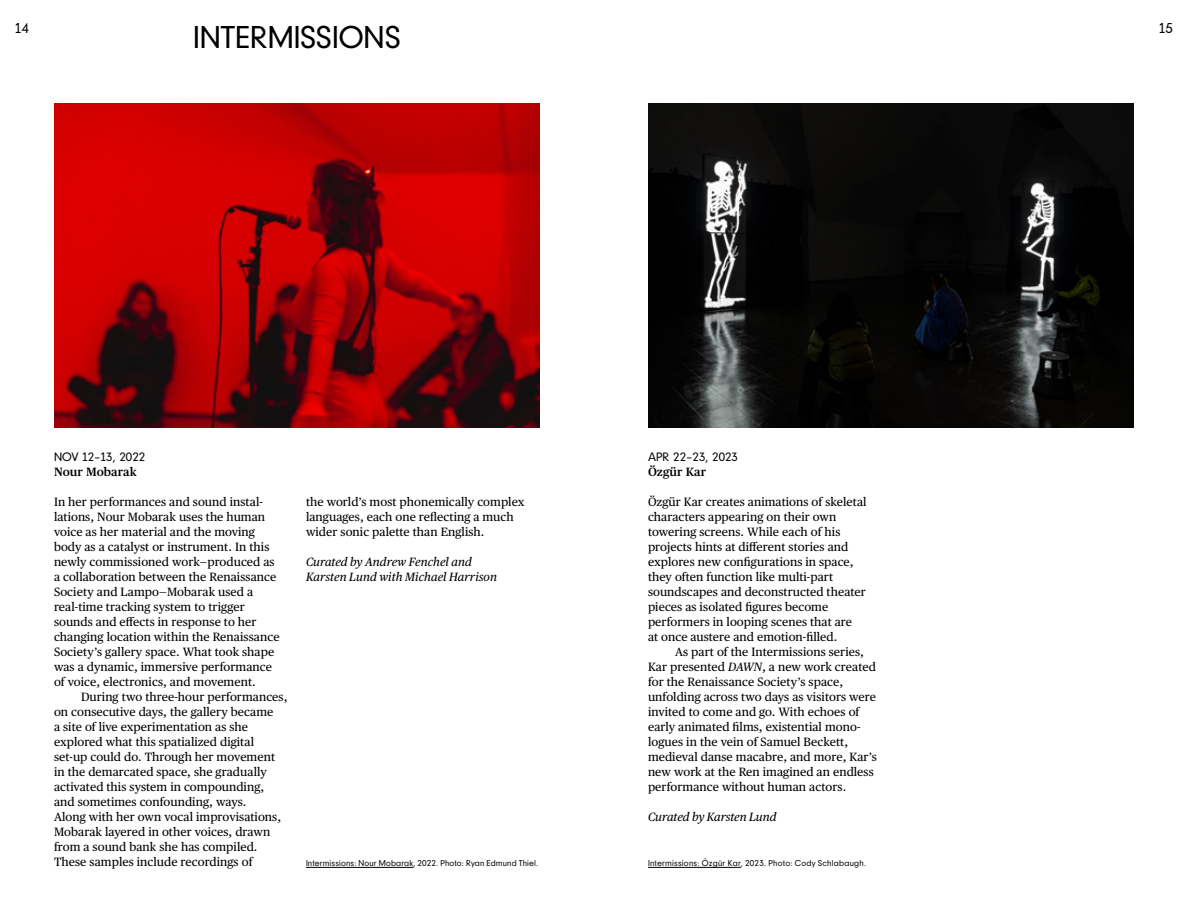
<style>
.page{position:relative;width:1188px;height:918px;background:#fff}
.page>*{position:absolute;margin:0;border:0;box-sizing:border-box;transform-origin:0 0}
.t1{font:33px "Ren Neue";color:#000}
.t2{font:15px "Ren Neue";color:#000}
.t3{font:12.75px "Ren Neue";letter-spacing:.005em;color:#000}
.t4{font:12px/15px "Publico Text";letter-spacing:.005em;color:#000}
.t5{font:italic 12px/15px "Publico Text";color:#000}
.t6{font:600 12px "Publico Text";letter-spacing:.005em;color:#000}
.t7{font:9px "Ren Neue";letter-spacing:.015em;color:#000}
.s1{font-style:italic}
</style>
<div class="page">
<img style="left:54px;top:104px;width:486px;height:324px">
<img style="left:648px;top:104px;width:486px;height:324px">
<hr style="left:306px;top:867px;width:107px;height:1px;background:#000">
<hr style="left:648px;top:867px;width:93px;height:1px;background:#000">
<p class="t2" style="left:15px;top:20px;width:15px">14</p>
<p class="t2" style="left:1159px;top:20px;width:15px">15</p>
<h1 class="t1" style="left:193px;top:19px;width:209px">INTERMISSIONS</h1>
<p class="t3" style="left:54px;top:449px;width:93px">NOV 12–13, 2022</p>
<p class="t6" style="left:54px;top:462px;width:84px">Nour Mobarak</p>
<p class="t4" style="left:54px;top:493px;width:227px">In her performances and sound instal&shy;lations, Nour Mobarak uses the human voice as her material and the moving body as a catalyst or instrument. In this newly commissioned work—produced as a collaboration between the Renaissance Society and Lampo—Mobarak used a real-time tracking system to trigger sounds and effects in response to her changing location within the Renaissance Society’s gallery space. What took shape was a dynamic, immersive performance of voice, electronics, and movement.</p>
<p class="t4" style="left:54px;top:688px;width:235px;text-indent:27px">During two three-hour performances, on consecutive days, the gallery became<br>a site of live experimentation as she explored what this spatialized digital set-up could do. Through her movement in the demarcated space, she gradually activated this system in compounding, and sometimes confounding, ways.<br>Along with her own vocal improvisations, Mobarak layered in other voices, drawn from a sound bank she has compiled.<br>These samples include recordings of</p>
<p class="t4" style="left:306px;top:493px;width:220px">the world’s most phonemically complex languages, each one reflecting a much wider sonic palette than English.</p>
<p class="t5" style="left:306px;top:553px;width:193px">Curated by Andrew Fenchel and<br>Karsten Lund with Michael Harrison</p>
<p class="t3" style="left:648px;top:449px;width:92px">APR 22–23, 2023</p>
<p class="t6" style="left:648px;top:462px;width:60px">Özgür Kar</p>
<p class="t4" style="left:648px;top:493px;width:220px">Özgür Kar creates animations of skeletal characters appearing on their own towering screens. While each of his projects hints at different stories and explores new configurations in space, they often function like multi-part soundscapes and deconstructed theater pieces as isolated figures become performers in looping scenes that are<br>at once austere and emotion-filled.</p>
<p class="t4" style="left:648px;top:643px;width:230px;text-indent:27px">As part of the Intermissions series, Kar presented <span class="s1">DAWN</span>, a new work created for the Renaissance Society’s space, unfolding across two days as visitors were invited to come and go. With echoes of early animated films, existential mono&shy;logues in the vein of Samuel Beckett, medieval danse macabre, and more, Kar’s new work at the Ren imagined an endless performance without human actors.</p>
<p class="t5" style="left:648px;top:808px;width:130px">Curated by Karsten Lund</p>
<p class="t7" style="left:306px;top:858px;width:234px">Intermissions: Nour Mobarak, 2022. Photo: Ryan Edmund Thiel.</p>
<p class="t7" style="left:648px;top:858px;width:220px">Intermissions: Özgür Kar, 2023. Photo: Cody Schlabaugh.</p>
</div>
